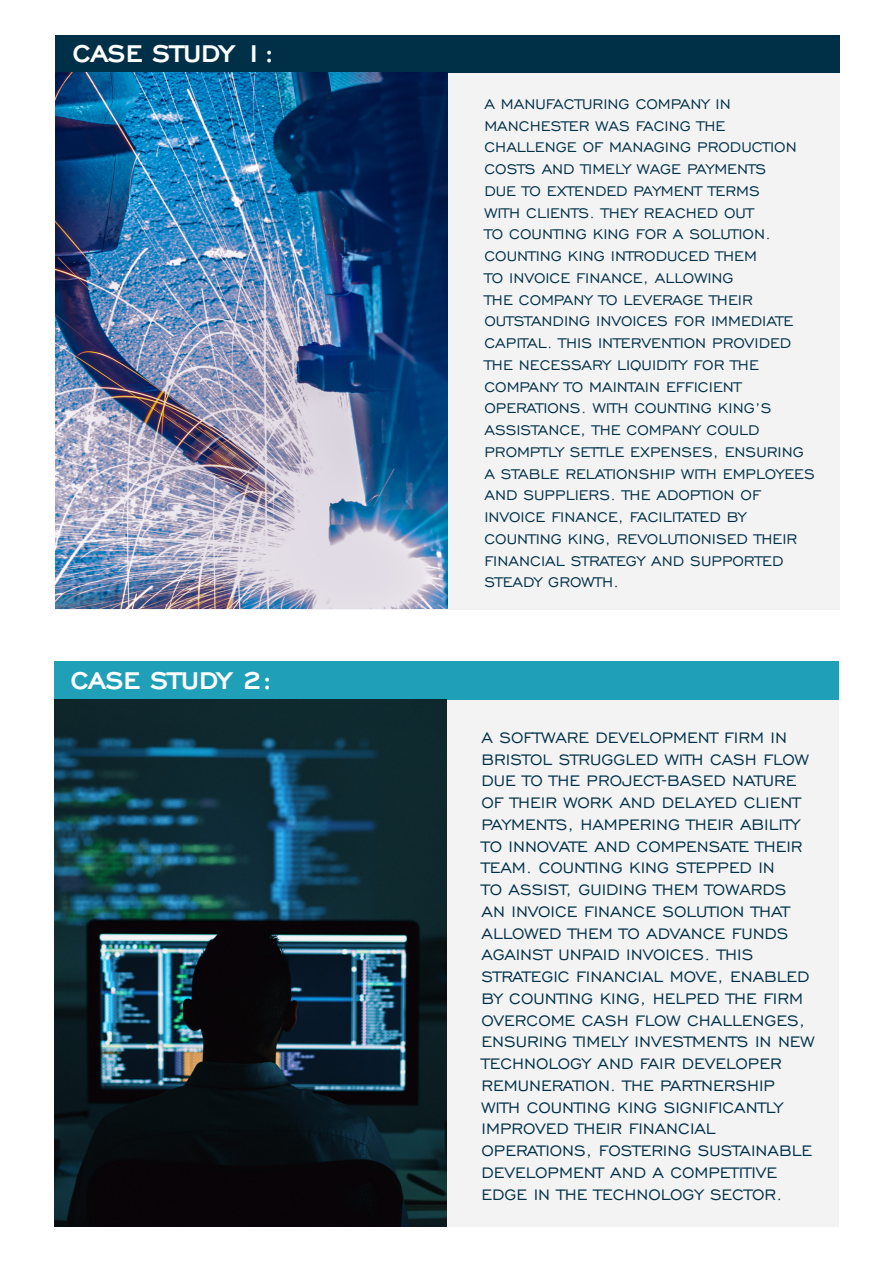
<style>
.page{position:relative;width:893px;height:1263px;background:#fff}
.page>*{position:absolute;margin:0;border:0;box-sizing:border-box;transform-origin:0 0}
.t1{font:700 31.5px "Engravers Gothic W01";color:#fff}
.t2{font:19.5px/21.8px "Engravers Gothic BT";color:#003047}
.t3{font:18px/21.8px "Engravers Gothic BT";color:#003047}
</style>
<div class="page">
<div style="left:55px;top:72px;width:785px;height:538px;background:#f4f3f3"></div>
<div style="left:55px;top:35px;width:785px;height:37px;background:#003047"></div>
<div style="left:54px;top:699px;width:785px;height:528px;background:#f4f3f3"></div>
<div style="left:54px;top:661px;width:785px;height:38px;background:#209fb9"></div>
<img style="left:54px;top:699px;width:392px;height:528px">
<img style="left:55px;top:72px;width:393px;height:537px">
<p class="t1" style="left:73px;top:36px;width:203px">CASE STUDY 1:</p>
<p class="t1" style="left:71px;top:664px;width:203px">CASE STUDY 2:</p>
<p class="t3" style="left:484px;top:93px;width:332px">A MANUFACTURING COMPANY IN<br>MANCHESTER WAS FACING THE<br>CHALLENGE OF MANAGING PRODUCTION<br>COSTS AND TIMELY WAGE PAYMENTS<br>DUE TO EXTENDED PAYMENT TERMS<br>WITH CLIENTS. THEY REACHED OUT<br>TO COUNTING KING FOR A SOLUTION.<br>COUNTING KING INTRODUCED THEM<br>TO INVOICE FINANCE, ALLOWING<br>THE COMPANY TO LEVERAGE THEIR<br>OUTSTANDING INVOICES FOR IMMEDIATE<br>CAPITAL. THIS INTERVENTION PROVIDED<br>THE NECESSARY LIQUIDITY FOR THE<br>COMPANY TO MAINTAIN EFFICIENT<br>OPERATIONS. WITH COUNTING KING’S<br>ASSISTANCE, THE COMPANY COULD<br>PROMPTLY SETTLE EXPENSES, ENSURING<br>A STABLE RELATIONSHIP WITH EMPLOYEES<br>AND SUPPLIERS. THE ADOPTION OF<br>INVOICE FINANCE, FACILITATED BY<br>COUNTING KING, REVOLUTIONISED THEIR<br>FINANCIAL STRATEGY AND SUPPORTED<br>STEADY GROWTH.</p>
<p class="t2" style="left:482px;top:726px;width:335px">A SOFTWARE DEVELOPMENT FIRM IN<br>BRISTOL STRUGGLED WITH CASH FLOW<br>DUE TO THE PROJECT-BASED NATURE<br>OF THEIR WORK AND DELAYED CLIENT<br>PAYMENTS, HAMPERING THEIR ABILITY<br>TO INNOVATE AND COMPENSATE THEIR<br>TEAM. COUNTING KING STEPPED IN<br>TO ASSIST, GUIDING THEM TOWARDS<br>AN INVOICE FINANCE SOLUTION THAT<br>ALLOWED THEM TO ADVANCE FUNDS<br>AGAINST UNPAID INVOICES. THIS<br>STRATEGIC FINANCIAL MOVE, ENABLED<br>BY COUNTING KING, HELPED THE FIRM<br>OVERCOME CASH FLOW CHALLENGES,<br>ENSURING TIMELY INVESTMENTS IN NEW<br>TECHNOLOGY AND FAIR DEVELOPER<br>REMUNERATION. THE PARTNERSHIP<br>WITH COUNTING KING SIGNIFICANTLY<br>IMPROVED THEIR FINANCIAL<br>OPERATIONS, FOSTERING SUSTAINABLE<br>DEVELOPMENT AND A COMPETITIVE<br>EDGE IN THE TECHNOLOGY SECTOR.</p>
</div>
